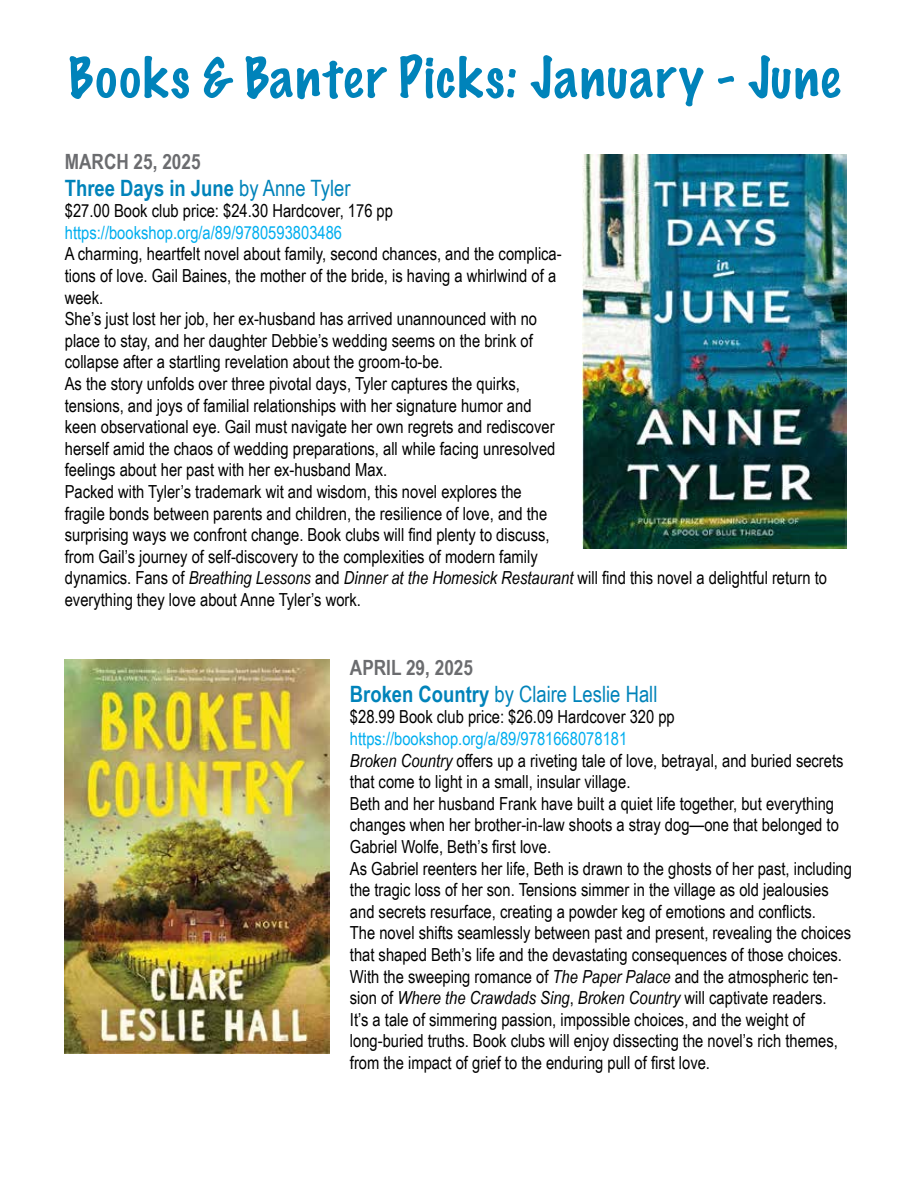
<style>
.page{position:relative;width:918px;height:1188px;background:#fff}
.page>*{position:absolute;margin:0;border:0;box-sizing:border-box;transform-origin:0 0}
.t1{font:100 51px "Marker Felt";letter-spacing:.04em;color:#0083ba}
.t2{font:22.5px "Arial Narrow";color:#0083ba}
.t3{font:700 22.5px "Arial Narrow";color:#0083ba}
.t4{font:700 21px "Arial Narrow";color:#6b6c6f}
.t5{font:18px/21.6px "Arial Narrow";color:#000}
.t6{font:18px "Arial Narrow";color:#00aeef}
.s1{font-weight:400}
.s2{font-style:italic}
.s3{font-weight:700}
.s4{color:#00aeef}
</style>
<div class="page">
<img style="left:583px;top:154px;width:263px;height:394px">
<img style="left:65px;top:660px;width:265px;height:393px">
<h1 class="t1" style="left:68px;top:37px;width:773px">Books &amp; Banter Picks: January - June</h1>
<p class="t4" style="left:65px;top:145px;width:137px">MARCH 25, 2025</p>
<p class="t3" style="left:65px;top:171px;width:287px">Three Days in June <span class="s1">by Anne Tyler</span></p>
<p class="t5" style="left:65px;top:199px;width:330px">$27.00 Book club price: $24.30 Hardcover, 176 pp</p>
<p class="t6" style="left:65px;top:219px;width:279px">https://bookshop.org/a/89/9780593803486</p>
<p class="t5" style="left:65px;top:243px;width:764px">A charming, heartfelt novel about family, second chances, and the complica-<br>tions of love. Gail Baines, the mother of the bride, is having a whirlwind of a<br>week.<br>She’s just lost her job, her ex-husband has arrived unannounced with no<br>place to stay, and her daughter Debbie’s wedding seems on the brink of<br>collapse after a startling revelation about the groom-to-be.<br>As the story unfolds over three pivotal days, Tyler captures the quirks,<br>tensions, and joys of familial relationships with her signature humor and<br>keen observational eye. Gail must navigate her own regrets and rediscover<br>herself amid the chaos of wedding preparations, all while facing unresolved<br>feelings about her past with her ex-husband Max.<br>Packed with Tyler’s trademark wit and wisdom, this novel explores the<br>fragile bonds between parents and children, the resilience of love, and the<br>surprising ways we confront change. Book clubs will find plenty to discuss,<br>from Gail’s journey of self-discovery to the complexities of modern family<br>dynamics. Fans of <span class="s2">Breathing Lessons</span> and <span class="s2">Dinner at the Homesick Restaurant</span> will find this novel a delightful return to everything they love about Anne Tyler’s work.</p>
<p class="t4" style="left:350px;top:651px;width:125px">APRIL 29, 2025</p>
<p class="t2" style="left:350px;top:677px;width:309px"><span class="s3">Broken Country</span> by Claire Leslie Hall</p>
<p class="t5" style="left:350px;top:706px;width:326px">$28.99 Book club price: $26.09 Hardcover 320 pp</p>
<p class="t5" style="left:350px;top:727px;width:504px"><span class="s4">https://bookshop.org/a/89/9781668078181<br></span><span class="s2">Broken Country</span> offers up a riveting tale of love, betrayal, and buried secrets that come to light in a small, insular village.<br>Beth and her husband Frank have built a quiet life together, but everything changes when her brother-in-law shoots a stray dog—one that belonged to Gabriel Wolfe, Beth’s first love.<br>As Gabriel reenters her life, Beth is drawn to the ghosts of her past, including the tragic loss of her son. Tensions simmer in the village as old jealousies and secrets resurface, creating a powder keg of emotions and conflicts.<br>The novel shifts seamlessly between past and present, revealing the choices that shaped Beth’s life and the devastating consequences of those choices.<br>With the sweeping romance of <span class="s2">The Paper Palace</span> and the atmospheric ten&shy;sion of <span class="s2">Where the Crawdads Sing</span>, <span class="s2">Broken Country</span> will captivate readers.<br>It’s a tale of simmering passion, impossible choices, and the weight of long-buried truths. Book clubs will enjoy dissecting the novel’s rich themes, from the impact of grief to the enduring pull of first love.</p>
</div>
